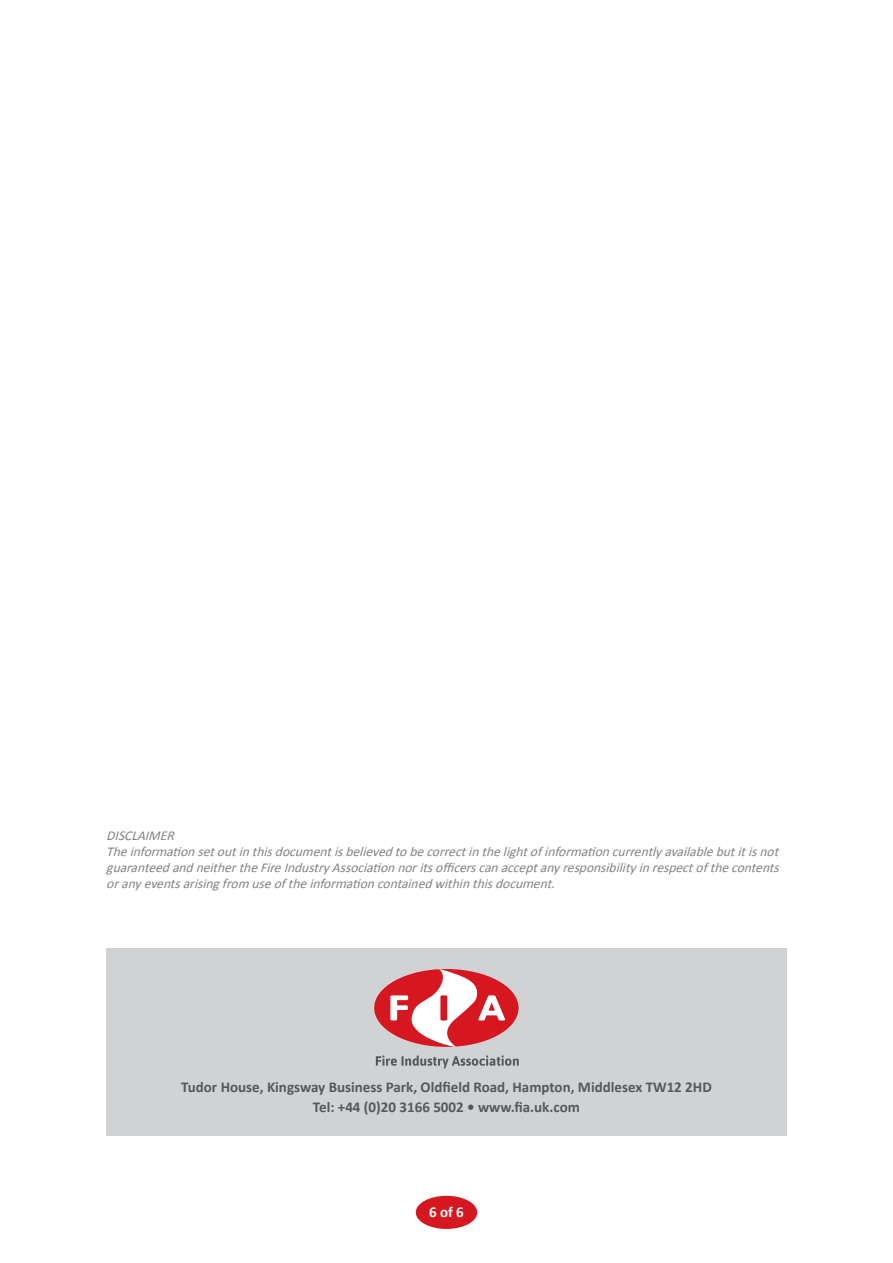
<style>
.page{position:relative;width:893px;height:1263px;background:#fff}
.page>*{position:absolute;margin:0;border:0;box-sizing:border-box;transform-origin:0 0}
.t1{font:700 15px/19.5px "Calibri";color:#57585a;text-align:center}
.t2{font:700 15px "Calibri";color:#fff}
.t3{font:italic 13.5px/16.2px "Calibri";color:#808285}
</style>
<div class="page">
<div style="left:416px;top:1196px;width:61px;height:33px;background:#d7171f;border-radius:50%"></div>
<div style="left:106px;top:948px;width:681px;height:187px;background:#d1d2d4"></div>
<div style="left:374px;top:969px;width:145px;height:78px;background:#d7171f;border-radius:50%"></div>
<svg style="left:376px;top:1055px;width:143px;height:13px"></svg>
<svg style="left:390px;top:969px;width:115px;height:78px"></svg>
<p class="t3" style="left:106px;top:826px;width:678px">DISCLAIMER Theinformationsetoutinthisdocumentisbelievedtobecorrectinthelightofinformationcurrentlyavailablebutitisnot guaranteedandneithertheFireIndustryAssociationnoritsofficerscanacceptanyresponsibilityinrespectofthecontents oranyeventsarisingfrom useoftheinformationcontainedwithinthisdocument.</p>
<p class="t1" style="left:181px;top:1077px;width:532px">Tudor House, Kingsway Business Park, Oldfield Road, Hampton, Middlesex TW12 2HD<br>Tel: +44 (0)20 3166 5002 • www.fia.uk.com</p>
<p class="t2" style="left:429px;top:1203px;width:36px">6 of 6</p>
</div>
